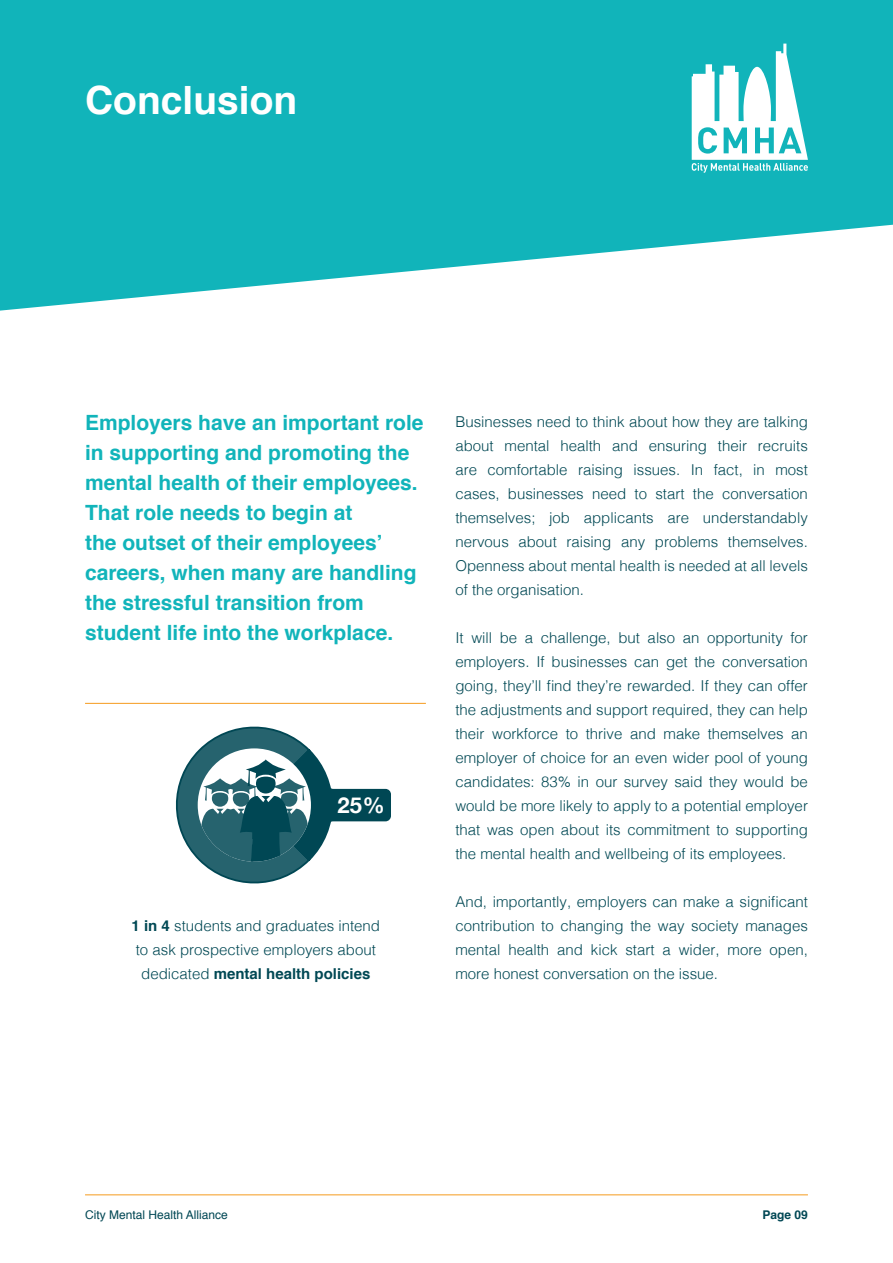
<style>
.page{position:relative;width:893px;height:1263px;background:#fff}
.page>*{position:absolute;margin:0;border:0;box-sizing:border-box;transform-origin:0 0}
.t1{font:700 39px "Helvetica";color:#fff}
.t2{font:700 21.9px "Helvetica Neue";color:#fff}
.t3{font:700 21px/30px "Helvetica";color:#11b4ba}
.t4{font:300 15px/24px "Helvetica";color:#004854;text-align:justify}
.t5{font:12px "Helvetica";color:#004754}
.t6{font:700 12px "Helvetica";color:#004754}
.s1{font-weight:700}
</style>
<div class="page">
<hr style="left:85px;top:1194px;width:723px;height:1px;background:#f59b1e">
<svg style="left:0;top:0;width:893px;height:311px;background:#34bfc4"></svg>
<svg style="left:692px;top:44px;width:116px;height:129px"></svg>
<div style="left:318px;top:789px;width:73px;height:32px;background:#004754;border-radius:6px"></div>
<svg style="left:176px;top:726px;width:163px;height:158px"></svg>
<hr style="left:85px;top:703px;width:341px;height:1px;background:#f59b1e">
<h1 class="t1" style="left:85px;top:69px;width:214px">Conclusion</h1>
<p class="t3" style="left:85px;top:408px;width:340px">Employers have an important role in supporting and promoting the mental health of their employees.<br>That role needs to begin at<br>the outset of their employees’ careers, when many are handling the stressful transition from student life into the workplace.</p>
<h2 class="t2" style="left:338px;top:788px;width:48px">25%</h2>
<p class="t4" style="left:132px;top:912px;width:250px;text-align:center"><span class="s1">1 in 4</span> students and graduates intend to ask prospective employers about dedicated <span class="s1">mental health policies</span></p>
<p class="t4" style="left:455px;top:408px;width:354px">Businesses need to think about how they are talking about mental health and ensuring their recruits are comfortable raising issues. In fact, in most cases, businesses need to start the conversation themselves; job applicants are understandably nervous about raising any problems themselves.<br>Openness about mental health is needed at all levels of the organisation.</p>
<p class="t4" style="left:455px;top:624px;width:354px">It will be a challenge, but also an opportunity for employers. If businesses can get the conversation going, they’ll find they’re rewarded. If they can offer the adjustments and support required, they can help their workforce to thrive and make themselves an employer of choice for an even wider pool of young candidates: 83% in our survey said they would be would be more likely to apply to a potential employer that was open about its commitment to supporting the mental health and wellbeing of its employees.</p>
<p class="t4" style="left:455px;top:888px;width:354px">And, importantly, employers can make a significant contribution to changing the way society manages mental health and kick start a wider, more open, more honest conversation on the issue.</p>
<p class="t5" style="left:85px;top:1205px;width:144px">City Mental Health Alliance</p>
<p class="t6" style="left:762px;top:1205px;width:47px">Page 09</p>
</div>
